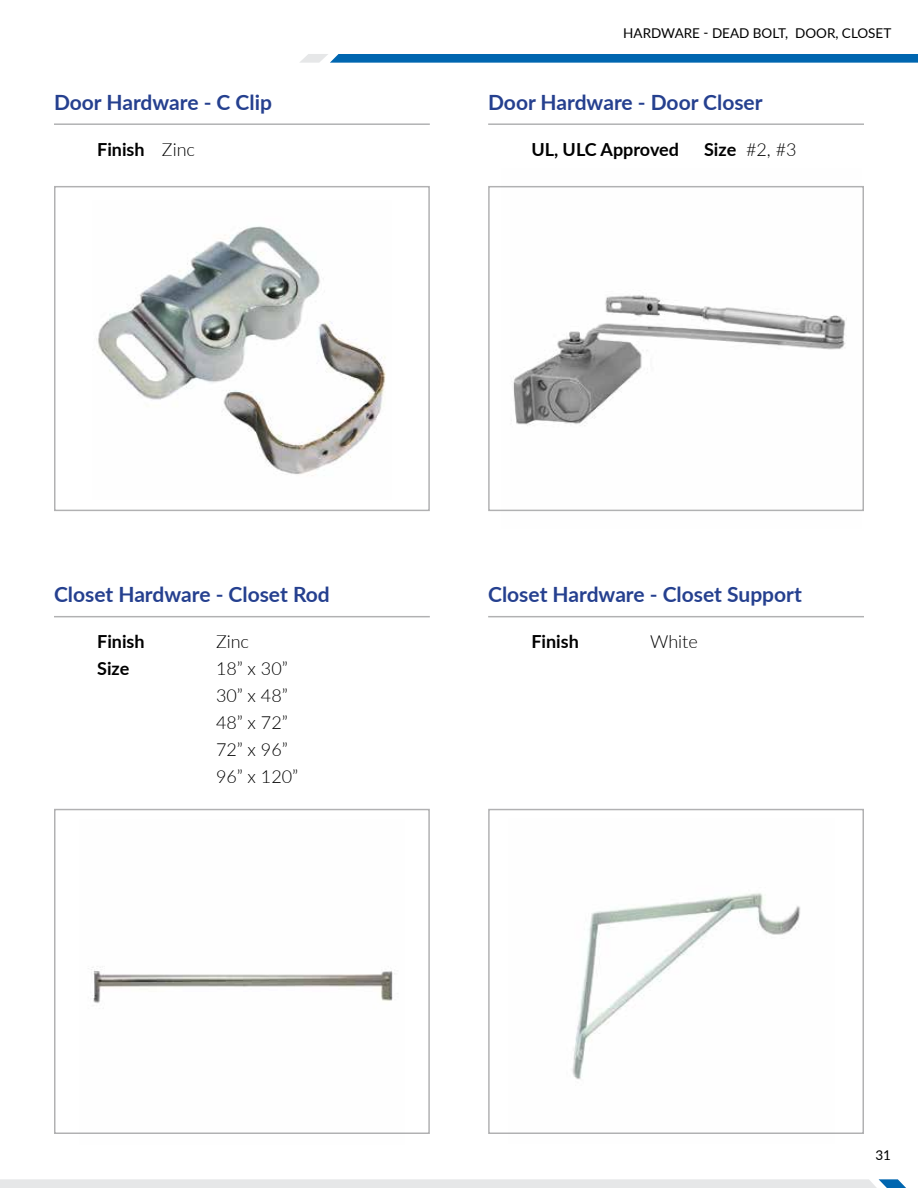
<style>
.page{position:relative;width:918px;height:1188px;background:#fff}
.page>*{position:absolute;margin:0;border:0;box-sizing:border-box;transform-origin:0 0}
.t1{font:700 21px "Lato";color:#25408f}
.t2{font:300 18px/27px "Lato";color:#000}
.t3{font:700 18px "Lato";color:#000}
.t4{font:13.5px "Lato";color:#000}
.s1{font-weight:300}
.s2{font-weight:700}
</style>
<div class="page">
<div style="left:0;top:1179px;width:906px;height:9px;background:#e6e7e8"></div>
<svg style="left:300px;top:54px;width:618px;height:9px;background:#1673b6"></svg>
<img style="left:501px;top:295px;width:360px;height:217px">
<img style="left:88px;top:967px;width:307px;height:36px">
<img style="left:572px;top:893px;width:229px;height:187px">
<hr style="left:54px;top:616px;width:376px;height:1px;background:#636466">
<hr style="left:54px;top:123px;width:376px;height:2px;background:#636466">
<hr style="left:488px;top:123px;width:376px;height:2px;background:#636466">
<hr style="left:488px;top:616px;width:376px;height:1px;background:#636466">
<img style="left:98px;top:226px;width:288px;height:250px">
<p class="t1" style="left:54px;top:87px;width:219px">Door Hardware - C Clip</p>
<p class="t3" style="left:97px;top:136px;width:99px">Finish <span class="s1">Zinc</span></p>
<p class="t4" style="left:623px;top:23px;width:270px">HARDWARE - DEAD BOLT, DOOR, CLOSET</p>
<p class="t1" style="left:488px;top:87px;width:276px">Door Hardware - Door Closer</p>
<p class="t3" style="left:531px;top:136px;width:149px">UL, ULC Approved</p>
<p class="t2" style="left:704px;top:135px;width:94px"><span class="s2">Size</span> #2, #3</p>
<p class="t1" style="left:54px;top:579px;width:277px">Closet Hardware - Closet Rod</p>
<p class="t3" style="left:97px;top:628px;width:49px">Finish</p>
<p class="t2" style="left:216px;top:628px;width:35px">Zinc</p>
<p class="t3" style="left:97px;top:655px;width:34px">Size</p>
<p class="t2" style="left:216px;top:655px;width:84px">18” x 30”<br>30” x 48”<br>48” x 72”<br>72” x 96”<br>96” x 120”</p>
<p class="t1" style="left:488px;top:579px;width:315px">Closet Hardware - Closet Support</p>
<p class="t3" style="left:531px;top:628px;width:49px">Finish</p>
<p class="t2" style="left:650px;top:628px;width:49px">White</p>
<p class="t4" style="left:875px;top:1145px;width:17px">31</p>
</div>
